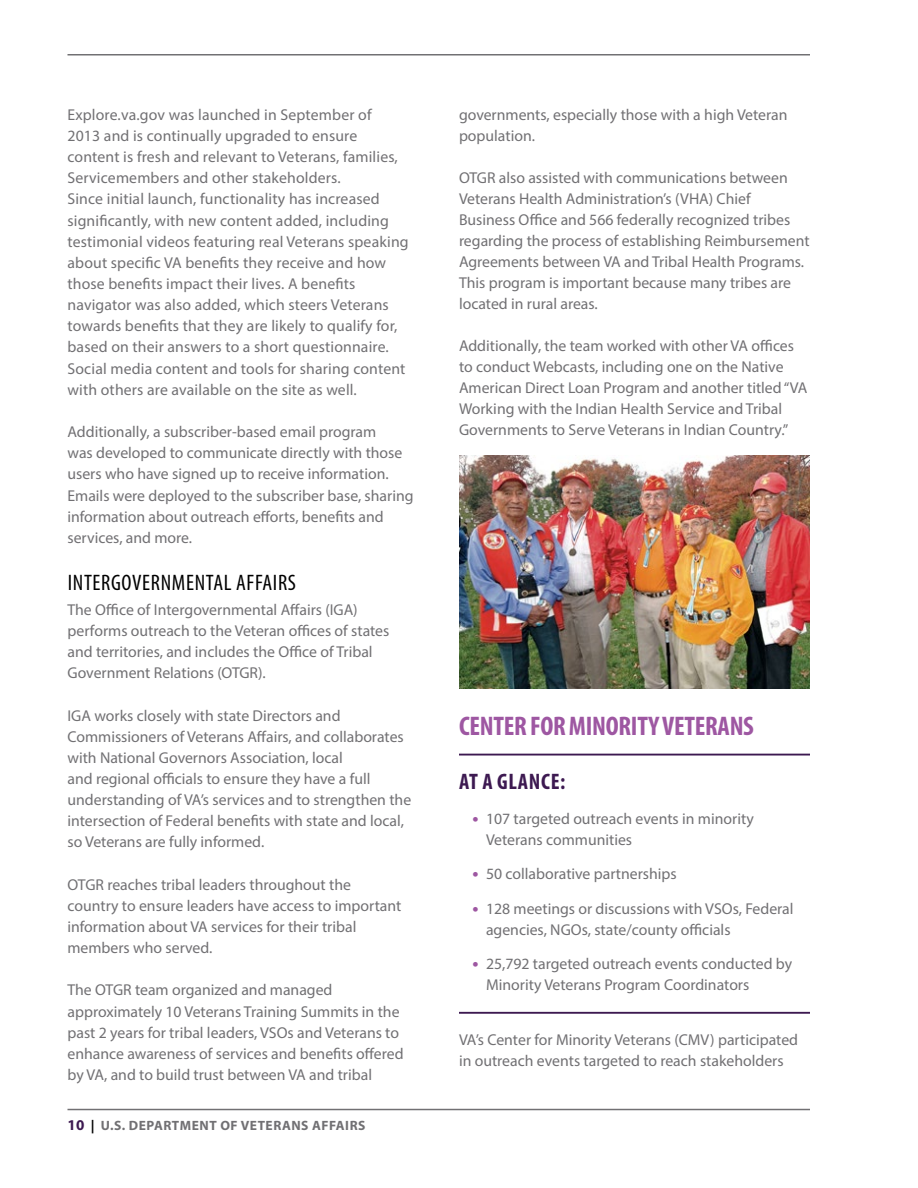
<style>
.page{position:relative;width:918px;height:1188px;background:#fff}
.page>*{position:absolute;margin:0;border:0;box-sizing:border-box;transform-origin:0 0}
.t1{font:700 condensed 27px "Myriad Pro";letter-spacing:-.01em;color:#9e57a2}
.t2{font:condensed 22.5px "Myriad Pro";letter-spacing:.03em;color:#000}
.t3{font:700 condensed 22.5px "Myriad Pro";letter-spacing:.03em;color:#3d1951}
.t4{font:15.75px/21.1px "Myriad Pro";color:#717073}
.t5{font:700 13.5px "Myriad Pro";letter-spacing:.04em;color:#717073}
.s1{font-size:15px;color:#3d1951}
.s2{color:#000}
.s3{font-weight:700;font-size:18px;color:#9e57a2}
</style>
<div class="page">
<hr style="left:68px;top:1109px;width:742px;height:1px;background:#717073">
<hr style="left:68px;top:54px;width:742px;height:2px;background:#717073">
<hr style="left:459px;top:754px;width:351px;height:2px;background:#3d1951">
<hr style="left:459px;top:1012px;width:351px;height:2px;background:#3d1951">
<img style="left:459px;top:456px;width:351px;height:232px">
<p class="t4" style="left:68px;top:104px;width:343px">Explore.va.gov was launched in September of<br>2013 and is continually upgraded to ensure content is fresh and relevant to Veterans, families, Servicemembers and other stakeholders.<br>Since initial launch, functionality has increased significantly, with new content added, including testimonial videos featuring real Veterans speaking about specific VA benefits they receive and how those benefits impact their lives. A benefits navigator was also added, which steers Veterans towards benefits that they are likely to qualify for, based on their answers to a short questionnaire.<br>Social media content and tools for sharing content with others are available on the site as well.</p>
<p class="t4" style="left:68px;top:421px;width:348px">Additionally, a subscriber-based email program<br>was developed to communicate directly with those users who have signed up to receive information.<br>Emails were deployed to the subscriber base, sharing information about outreach efforts, benefits and services, and more.</p>
<h2 class="t2" style="left:68px;top:569px;width:230px">INTERGOVERNMENTAL AFFAIRS</h2>
<p class="t4" style="left:68px;top:599px;width:323px">The Office of Intergovernmental Affairs (IGA) performs outreach to the Veteran offices of states and territories, and includes the Office of Tribal Government Relations (OTGR).</p>
<p class="t4" style="left:68px;top:704px;width:345px">IGA works closely with state Directors and Commissioners of Veterans Affairs, and collaborates with National Governors Association, local<br>and regional officials to ensure they have a full understanding of VA’s services and to strengthen the intersection of Federal benefits with state and local, so Veterans are fully informed.</p>
<p class="t4" style="left:68px;top:874px;width:335px">OTGR reaches tribal leaders throughout the country to ensure leaders have access to important information about VA services for their tribal members who served.</p>
<p class="t4" style="left:68px;top:979px;width:338px">The OTGR team organized and managed approximately 10 Veterans Training Summits in the past 2 years for tribal leaders, VSOs and Veterans to enhance awareness of services and benefits offered by VA, and to build trust between VA and tribal</p>
<p class="t5" style="left:68px;top:1117px;width:300px"><span class="s1">10</span> <span class="s2">|</span> U.S. DEPARTMENT OF VETERANS AFFAIRS</p>
<p class="t4" style="left:459px;top:104px;width:330px">governments, especially those with a high Veteran population.</p>
<p class="t4" style="left:459px;top:167px;width:352px">OTGR also assisted with communications between Veterans Health Administration’s (VHA) Chief Business Office and 566 federally recognized tribes regarding the process of establishing Reimbursement Agreements between VA and Tribal Health Programs.<br>This program is important because many tribes are located in rural areas.</p>
<p class="t4" style="left:459px;top:335px;width:350px">Additionally, the team worked with other VA offices to conduct Webcasts, including one on the Native American Direct Loan Program and another titled “VA Working with the Indian Health Service and Tribal Governments to Serve Veterans in Indian Country.”</p>
<h1 class="t1" style="left:459px;top:709px;width:296px">CENTER FOR MINORITY VETERANS</h1>
<h2 class="t3" style="left:459px;top:768px;width:108px">AT A GLANCE:</h2>
<p class="t4" style="left:486px;top:808px;width:269px;text-indent:-14px"><span class="s3">•</span> 107 targeted outreach events in minority<br>Veterans communities</p>
<p class="t4" style="left:472px;top:863px;width:206px"><span class="s3">•</span> 50 collaborative partnerships</p>
<p class="t4" style="left:486px;top:898px;width:309px;text-indent:-14px"><span class="s3">•</span> 128 meetings or discussions with VSOs, Federal agencies, NGOs, state/county officials</p>
<p class="t4" style="left:486px;top:953px;width:308px;text-indent:-14px"><span class="s3">•</span> 25,792 targeted outreach events conducted by<br>Minority Veterans Program Coordinators</p>
<p class="t4" style="left:459px;top:1029px;width:341px">VA’s Center for Minority Veterans (CMV) participated in outreach events targeted to reach stakeholders</p>
</div>
